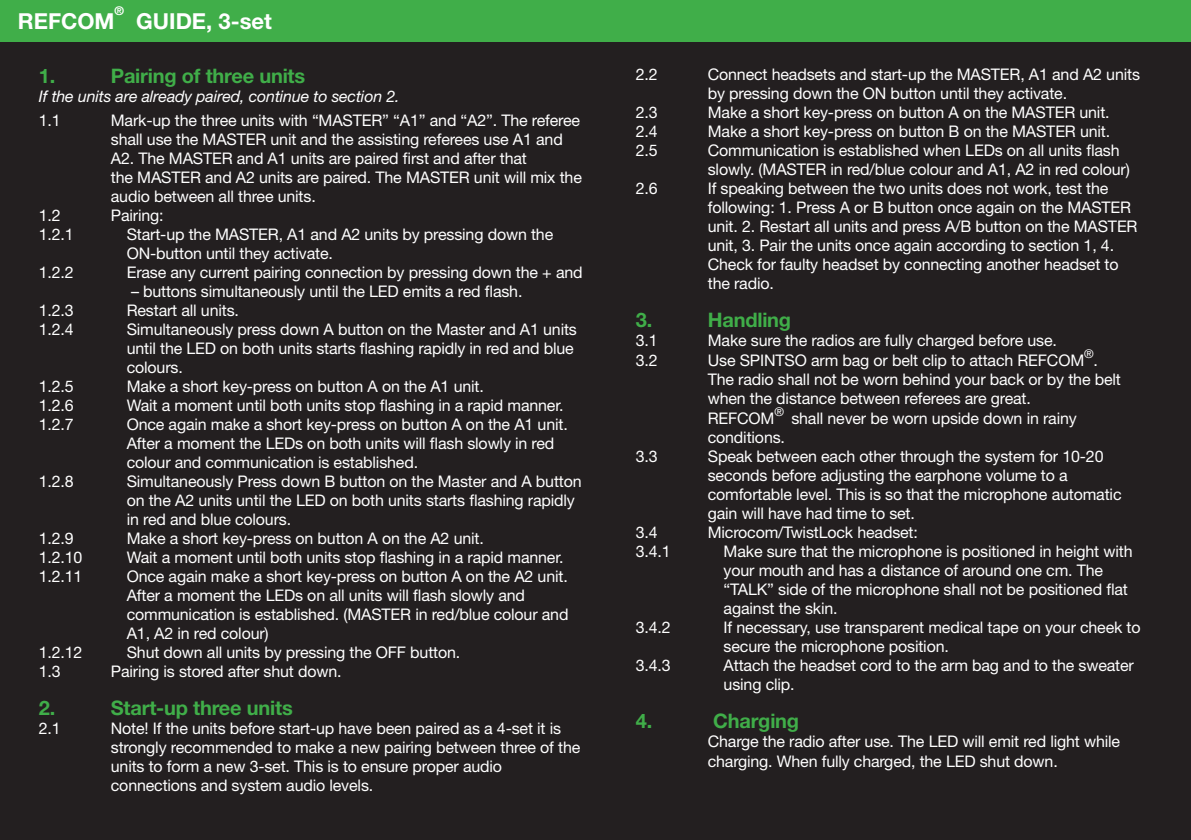
<style>
.page{position:relative;width:1191px;height:840px;background:#fff}
.page>*{position:absolute;margin:0;border:0;box-sizing:border-box;transform-origin:0 0}
.t1{font:700 22px "Helvetica Neue LT Std";color:#fff}
.t2{font:700 20px "Helvetica Neue LT Std";letter-spacing:-.01em;color:#40ae49}
.t3{font:16px "Helvetica Neue LT Std";letter-spacing:-.01em;color:#fff}
.t4{font:italic 16px "Helvetica Neue LT Std";letter-spacing:-.01em;color:#fff}
.t5{font:12px "Helvetica Neue LT Std";color:#fff}
.t6{font:700 12px "Helvetica Neue LT Std";color:#fff}
</style>
<div class="page">
<div style="left:0;top:0;width:1191px;height:839px;background:#231f20"></div>
<div style="left:0;top:0;width:1191px;height:42px;background:#40ae49"></div>
<p class="t6" style="left:114px;top:3px;width:11px">®</p>
<p class="t1" style="left:18px;top:7px;width:98px">REFCOM</p>
<p class="t1" style="left:136px;top:7px;width:137px">GUIDE, 3-set</p>
<p class="t2" style="left:39px;top:63px;width:18px">1.</p>
<p class="t2" style="left:111px;top:63px;width:196px">Pairing of three units</p>
<p class="t4" style="left:39px;top:86px;width:362px">If the units are already paired, continue to section 2.</p>
<p class="t3" style="left:39px;top:110px;width:23px">1.1</p>
<p class="t3" style="left:111px;top:110px;width:471px">Mark-up the three units with “MASTER” “A1” and “A2”. The referee</p>
<p class="t3" style="left:111px;top:129px;width:453px">shall use the MASTER unit and the assisting referees use A1 and</p>
<p class="t3" style="left:111px;top:148px;width:417px">A2. The MASTER and A1 units are paired first and after that</p>
<p class="t3" style="left:111px;top:167px;width:472px">the MASTER and A2 units are paired. The MASTER unit will mix the</p>
<p class="t3" style="left:111px;top:186px;width:206px">audio between all three units.</p>
<p class="t3" style="left:39px;top:205px;width:23px">1.2</p>
<p class="t3" style="left:111px;top:205px;width:54px">Pairing:</p>
<p class="t3" style="left:39px;top:224px;width:36px">1.2.1</p>
<p class="t3" style="left:127px;top:224px;width:428px">Start-up the MASTER, A1 and A2 units by pressing down the</p>
<p class="t3" style="left:127px;top:243px;width:208px">ON-button until they activate.</p>
<p class="t3" style="left:39px;top:262px;width:36px">1.2.2</p>
<p class="t3" style="left:127px;top:262px;width:457px">Erase any current pairing connection by pressing down the + and</p>
<p class="t3" style="left:131px;top:281px;width:393px">– buttons simultaneously until the LED emits a red flash.</p>
<p class="t3" style="left:39px;top:300px;width:36px">1.2.3</p>
<p class="t3" style="left:127px;top:300px;width:114px">Restart all units.</p>
<p class="t3" style="left:39px;top:319px;width:36px">1.2.4</p>
<p class="t3" style="left:127px;top:319px;width:452px">Simultaneously press down A button on the Master and A1 units</p>
<p class="t3" style="left:127px;top:338px;width:448px">until the LED on both units starts flashing rapidly in red and blue</p>
<p class="t3" style="left:127px;top:357px;width:58px">colours.</p>
<p class="t3" style="left:39px;top:376px;width:36px">1.2.5</p>
<p class="t3" style="left:127px;top:376px;width:359px">Make a short key-press on button A on the A1 unit.</p>
<p class="t3" style="left:39px;top:395px;width:36px">1.2.6</p>
<p class="t3" style="left:127px;top:395px;width:438px">Wait a moment until both units stop flashing in a rapid manner.</p>
<p class="t3" style="left:39px;top:414px;width:36px">1.2.7</p>
<p class="t3" style="left:127px;top:414px;width:442px">Once again make a short key-press on button A on the A1 unit.</p>
<p class="t3" style="left:127px;top:433px;width:429px">After a moment the LEDs on both units will flash slowly in red</p>
<p class="t3" style="left:127px;top:452px;width:293px">colour and communication is established.</p>
<p class="t3" style="left:39px;top:471px;width:36px">1.2.8</p>
<p class="t3" style="left:127px;top:471px;width:456px">Simultaneously Press down B button on the Master and A button</p>
<p class="t3" style="left:127px;top:490px;width:450px">on the A2 units until the LED on both units starts flashing rapidly</p>
<p class="t3" style="left:127px;top:509px;width:166px">in red and blue colours.</p>
<p class="t3" style="left:39px;top:528px;width:36px">1.2.9</p>
<p class="t3" style="left:127px;top:528px;width:359px">Make a short key-press on button A on the A2 unit.</p>
<p class="t3" style="left:39px;top:547px;width:45px">1.2.10</p>
<p class="t3" style="left:127px;top:547px;width:438px">Wait a moment until both units stop flashing in a rapid manner.</p>
<p class="t3" style="left:39px;top:566px;width:45px">1.2.11</p>
<p class="t3" style="left:127px;top:566px;width:442px">Once again make a short key-press on button A on the A2 unit.</p>
<p class="t3" style="left:127px;top:585px;width:400px">After a moment the LEDs on all units will flash slowly and</p>
<p class="t3" style="left:127px;top:604px;width:443px">communication is established. (MASTER in red/blue colour and</p>
<p class="t3" style="left:127px;top:623px;width:144px">A1, A2 in red colour)</p>
<p class="t3" style="left:39px;top:642px;width:45px">1.2.12</p>
<p class="t3" style="left:127px;top:642px;width:335px">Shut down all units by pressing the OFF button.</p>
<p class="t3" style="left:39px;top:661px;width:23px">1.3</p>
<p class="t3" style="left:111px;top:661px;width:232px">Pairing is stored after shut down.</p>
<p class="t2" style="left:39px;top:695px;width:18px">2.</p>
<p class="t2" style="left:111px;top:695px;width:183px">Start-up three units</p>
<p class="t3" style="left:39px;top:718px;width:23px">2.1</p>
<p class="t3" style="left:111px;top:718px;width:452px">Note! If the units before start-up have been paired as a 4-set it is</p>
<p class="t3" style="left:111px;top:737px;width:471px">strongly recommended to make a new pairing between three of the</p>
<p class="t3" style="left:111px;top:756px;width:393px">units to form a new 3-set. This is to ensure proper audio</p>
<p class="t3" style="left:111px;top:775px;width:264px">connections and system audio levels.</p>
<p class="t3" style="left:636px;top:64px;width:23px">2.2</p>
<p class="t3" style="left:708px;top:64px;width:434px">Connect headsets and start-up the MASTER, A1 and A2 units</p>
<p class="t3" style="left:708px;top:83px;width:361px">by pressing down the ON button until they activate.</p>
<p class="t3" style="left:636px;top:102px;width:23px">2.3</p>
<p class="t3" style="left:708px;top:102px;width:403px">Make a short key-press on button A on the MASTER unit.</p>
<p class="t3" style="left:636px;top:121px;width:23px">2.4</p>
<p class="t3" style="left:708px;top:121px;width:404px">Make a short key-press on button B on the MASTER unit.</p>
<p class="t3" style="left:636px;top:140px;width:23px">2.5</p>
<p class="t3" style="left:708px;top:140px;width:413px">Communication is established when LEDs on all units flash</p>
<p class="t3" style="left:708px;top:159px;width:424px">slowly. (MASTER in red/blue colour and A1, A2 in red colour)</p>
<p class="t3" style="left:636px;top:178px;width:23px">2.6</p>
<p class="t3" style="left:708px;top:178px;width:402px">If speaking between the two units does not work, test the</p>
<p class="t3" style="left:708px;top:197px;width:425px">following: 1. Press A or B button once again on the MASTER</p>
<p class="t3" style="left:708px;top:216px;width:431px">unit. 2. Restart all units and press A/B button on the MASTER</p>
<p class="t3" style="left:708px;top:235px;width:408px">unit, 3. Pair the units once again according to section 1, 4.</p>
<p class="t3" style="left:708px;top:254px;width:412px">Check for faulty headset by connecting another headset to</p>
<p class="t3" style="left:708px;top:273px;width:68px">the radio.</p>
<p class="t2" style="left:636px;top:307px;width:18px">3.</p>
<p class="t2" style="left:708px;top:307px;width:85px">Handling</p>
<p class="t3" style="left:636px;top:330px;width:23px">3.1</p>
<p class="t3" style="left:708px;top:330px;width:351px">Make sure the radios are fully charged before use.</p>
<p class="t3" style="left:636px;top:350px;width:23px">3.2</p>
<p class="t3" style="left:708px;top:350px;width:378px">Use SPINTSO arm bag or belt clip to attach REFCOM</p>
<p class="t5" style="left:1084px;top:346px;width:11px">®</p>
<p class="t3" style="left:1093px;top:350px;width:6px">.</p>
<p class="t3" style="left:708px;top:369px;width:415px">The radio shall not be worn behind your back or by the belt</p>
<p class="t3" style="left:708px;top:388px;width:325px">when the distance between referees are great.</p>
<p class="t3" style="left:708px;top:408px;width:68px">REFCOM</p>
<p class="t5" style="left:774px;top:404px;width:11px">®</p>
<p class="t3" style="left:791px;top:408px;width:287px">shall never be worn upside down in rainy</p>
<p class="t3" style="left:708px;top:427px;width:79px">conditions.</p>
<p class="t3" style="left:636px;top:446px;width:23px">3.3</p>
<p class="t3" style="left:708px;top:446px;width:397px">Speak between each other through the system for 10-20</p>
<p class="t3" style="left:708px;top:465px;width:361px">seconds before adjusting the earphone volume to a</p>
<p class="t3" style="left:708px;top:484px;width:415px">comfortable level. This is so that the microphone automatic</p>
<p class="t3" style="left:708px;top:503px;width:209px">gain will have had time to set.</p>
<p class="t3" style="left:636px;top:522px;width:23px">3.4</p>
<p class="t3" style="left:708px;top:522px;width:212px">Microcom/TwistLock headset:</p>
<p class="t3" style="left:636px;top:541px;width:36px">3.4.1</p>
<p class="t3" style="left:723px;top:541px;width:410px">Make sure that the microphone is positioned in height with</p>
<p class="t3" style="left:723px;top:560px;width:381px">your mouth and has a distance of around one cm. The</p>
<p class="t3" style="left:723px;top:579px;width:406px">“TALK” side of the microphone shall not be positioned flat</p>
<p class="t3" style="left:723px;top:598px;width:115px">against the skin.</p>
<p class="t3" style="left:636px;top:617px;width:36px">3.4.2</p>
<p class="t3" style="left:723px;top:617px;width:418px">If necessary, use transparent medical tape on your cheek to</p>
<p class="t3" style="left:723px;top:636px;width:227px">secure the microphone position.</p>
<p class="t3" style="left:636px;top:655px;width:36px">3.4.3</p>
<p class="t3" style="left:723px;top:655px;width:412px">Attach the headset cord to the arm bag and to the sweater</p>
<p class="t3" style="left:723px;top:674px;width:73px">using clip.</p>
<p class="t2" style="left:636px;top:708px;width:18px">4.</p>
<p class="t2" style="left:713px;top:708px;width:87px">Charging</p>
<p class="t3" style="left:708px;top:731px;width:414px">Charge the radio after use. The LED will emit red light while</p>
<p class="t3" style="left:708px;top:750px;width:351px">charging. When fully charged, the LED shut down.</p>
</div>
